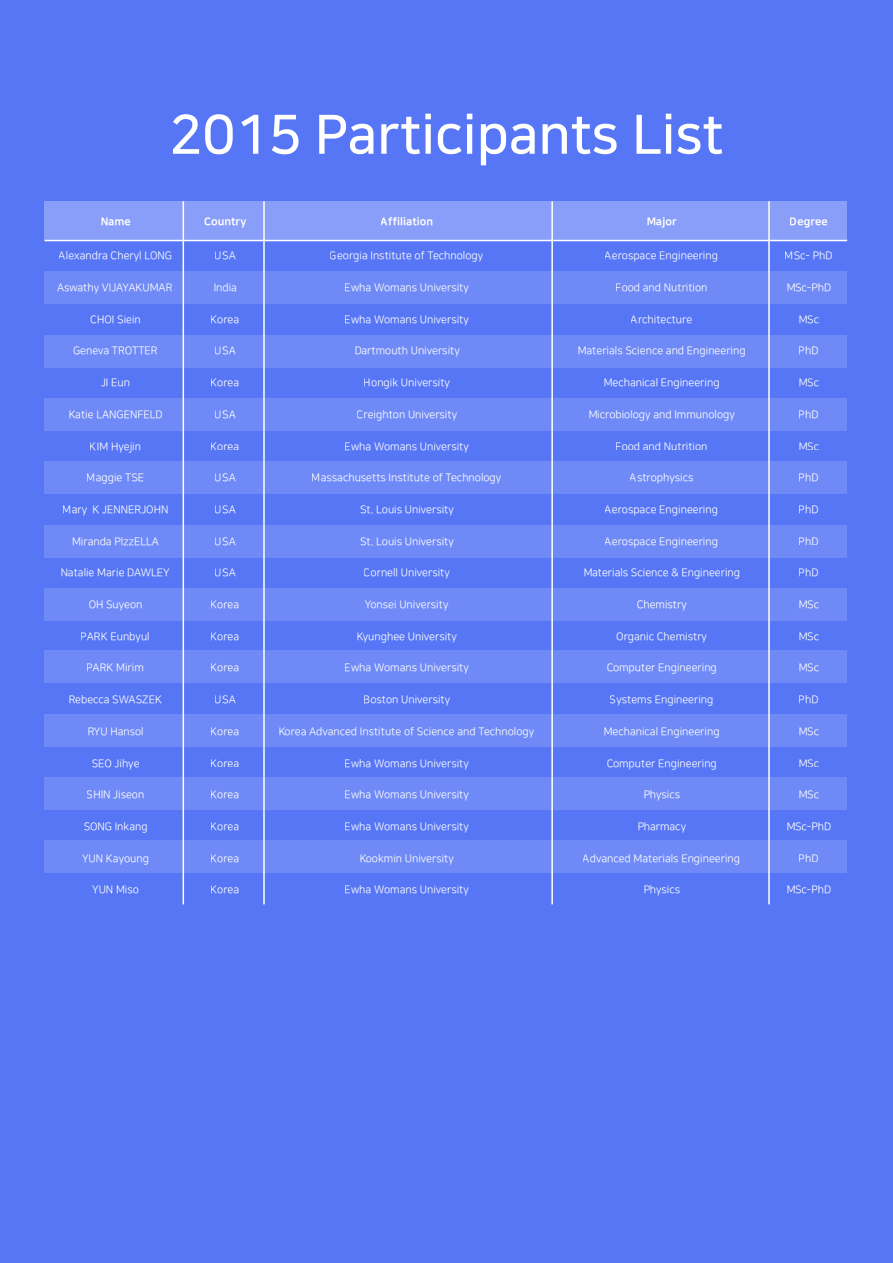
<style>
.page{position:relative;width:893px;height:1263px;background:#5676f6}
.page>*{position:absolute;margin:0;border:0;box-sizing:border-box;transform-origin:0 0}
.t1{font:54px "Nanum Square B";color:#fff}
.t2{font:10.8px "Nanum Square R";color:#fff}
.t3{font:10.8px "Nanum Square EB";color:#fff}
</style>
<div class="page">
<div style="left:45px;top:201px;width:802px;height:39px;background:#889ef8"></div>
<div style="left:45px;top:271px;width:802px;height:33px;background:#6f8af7"></div>
<div style="left:45px;top:335px;width:802px;height:33px;background:#6f8af7"></div>
<div style="left:45px;top:398px;width:802px;height:32px;background:#6f8af7"></div>
<div style="left:45px;top:461px;width:802px;height:33px;background:#6f8af7"></div>
<div style="left:45px;top:525px;width:802px;height:33px;background:#6f8af7"></div>
<div style="left:45px;top:588px;width:802px;height:33px;background:#6f8af7"></div>
<div style="left:45px;top:650px;width:802px;height:33px;background:#6f8af7"></div>
<div style="left:45px;top:715px;width:802px;height:32px;background:#6f8af7"></div>
<div style="left:45px;top:777px;width:802px;height:33px;background:#6f8af7"></div>
<div style="left:45px;top:840px;width:802px;height:33px;background:#6f8af7"></div>
<hr style="left:45px;top:240px;width:802px;height:1px;background:#fff">
<hr style="left:183px;top:201px;width:1px;height:703px;background:#fff">
<hr style="left:263px;top:201px;width:2px;height:703px;background:#fff">
<hr style="left:551px;top:201px;width:2px;height:703px;background:#fff">
<hr style="left:768px;top:201px;width:2px;height:703px;background:#fff">
<h1 class="t1" style="left:169px;top:107px;width:555px">2015 Participants List</h1>
<p class="t3" style="left:100px;top:216px;width:32px">Name</p>
<p class="t3" style="left:204px;top:216px;width:44px">Country</p>
<p class="t3" style="left:381px;top:216px;width:54px">Affiliation</p>
<p class="t3" style="left:646px;top:216px;width:32px">Major</p>
<p class="t3" style="left:790px;top:216px;width:39px">Degree</p>
<p class="t2" style="left:59px;top:250px;width:115px">Alexandra Cheryl LONG</p>
<p class="t2" style="left:57px;top:282px;width:117px">Aswathy VIJAYAKUMAR</p>
<p class="t2" style="left:90px;top:314px;width:52px">CHOI Siein</p>
<p class="t2" style="left:73px;top:345px;width:86px">Geneva TROTTER</p>
<p class="t2" style="left:101px;top:377px;width:31px">JI Eun</p>
<p class="t2" style="left:68px;top:409px;width:96px">Katie LANGENFELD</p>
<p class="t2" style="left:90px;top:441px;width:53px">KIM Hyejin</p>
<p class="t2" style="left:87px;top:472px;width:59px">Maggie TSE</p>
<p class="t2" style="left:63px;top:504px;width:107px">Mary K JENNERJOHN</p>
<p class="t2" style="left:72px;top:536px;width:88px">Miranda PIzzELLA</p>
<p class="t2" style="left:61px;top:567px;width:111px">Natalie Marie DAWLEY</p>
<p class="t2" style="left:89px;top:599px;width:55px">OH Suyeon</p>
<p class="t2" style="left:81px;top:631px;width:70px">PARK Eunbyul</p>
<p class="t2" style="left:87px;top:662px;width:59px">PARK Mirim</p>
<p class="t2" style="left:68px;top:694px;width:95px">Rebecca SWASZEK</p>
<p class="t2" style="left:87px;top:726px;width:58px">RYU Hansol</p>
<p class="t2" style="left:92px;top:757px;width:50px">SEO Jihye</p>
<p class="t2" style="left:87px;top:789px;width:59px">SHIN Jiseon</p>
<p class="t2" style="left:83px;top:821px;width:66px">SONG Inkang</p>
<p class="t2" style="left:82px;top:853px;width:68px">YUN Kayoung</p>
<p class="t2" style="left:92px;top:884px;width:48px">YUN Miso</p>
<p class="t2" style="left:215px;top:250px;width:22px">USA</p>
<p class="t2" style="left:214px;top:282px;width:25px">India</p>
<p class="t2" style="left:211px;top:314px;width:30px">Korea</p>
<p class="t2" style="left:215px;top:345px;width:22px">USA</p>
<p class="t2" style="left:211px;top:377px;width:30px">Korea</p>
<p class="t2" style="left:215px;top:409px;width:22px">USA</p>
<p class="t2" style="left:211px;top:441px;width:30px">Korea</p>
<p class="t2" style="left:215px;top:472px;width:22px">USA</p>
<p class="t2" style="left:215px;top:504px;width:22px">USA</p>
<p class="t2" style="left:215px;top:536px;width:22px">USA</p>
<p class="t2" style="left:215px;top:567px;width:22px">USA</p>
<p class="t2" style="left:211px;top:599px;width:30px">Korea</p>
<p class="t2" style="left:211px;top:631px;width:30px">Korea</p>
<p class="t2" style="left:211px;top:662px;width:30px">Korea</p>
<p class="t2" style="left:215px;top:694px;width:22px">USA</p>
<p class="t2" style="left:211px;top:726px;width:30px">Korea</p>
<p class="t2" style="left:211px;top:757px;width:30px">Korea</p>
<p class="t2" style="left:211px;top:789px;width:30px">Korea</p>
<p class="t2" style="left:211px;top:821px;width:30px">Korea</p>
<p class="t2" style="left:211px;top:853px;width:30px">Korea</p>
<p class="t2" style="left:211px;top:884px;width:30px">Korea</p>
<p class="t2" style="left:330px;top:250px;width:155px">Georgia Institute of Technology</p>
<p class="t2" style="left:345px;top:282px;width:126px">Ewha Womans University</p>
<p class="t2" style="left:345px;top:314px;width:126px">Ewha Womans University</p>
<p class="t2" style="left:354px;top:345px;width:107px">Dartmouth University</p>
<p class="t2" style="left:364px;top:377px;width:88px">Hongik University</p>
<p class="t2" style="left:357px;top:409px;width:102px">Creighton University</p>
<p class="t2" style="left:345px;top:441px;width:126px">Ewha Womans University</p>
<p class="t2" style="left:312px;top:472px;width:191px">Massachusetts Institute of Technology</p>
<p class="t2" style="left:360px;top:504px;width:95px">St. Louis University</p>
<p class="t2" style="left:360px;top:536px;width:95px">St. Louis University</p>
<p class="t2" style="left:364px;top:567px;width:87px">Cornell University</p>
<p class="t2" style="left:365px;top:599px;width:85px">Yonsei University</p>
<p class="t2" style="left:356px;top:631px;width:102px">Kyunghee University</p>
<p class="t2" style="left:345px;top:662px;width:126px">Ewha Womans University</p>
<p class="t2" style="left:364px;top:694px;width:88px">Boston University</p>
<p class="t2" style="left:278px;top:726px;width:257px">Korea Advanced Institute of Science and Technology</p>
<p class="t2" style="left:345px;top:757px;width:126px">Ewha Womans University</p>
<p class="t2" style="left:345px;top:789px;width:126px">Ewha Womans University</p>
<p class="t2" style="left:345px;top:821px;width:126px">Ewha Womans University</p>
<p class="t2" style="left:359px;top:853px;width:96px">Kookmin University</p>
<p class="t2" style="left:345px;top:884px;width:126px">Ewha Womans University</p>
<p class="t2" style="left:605px;top:250px;width:115px">Aerospace Engineering</p>
<p class="t2" style="left:616px;top:282px;width:93px">Food and Nutrition</p>
<p class="t2" style="left:631px;top:314px;width:63px">Architecture</p>
<p class="t2" style="left:578px;top:345px;width:170px">Materials Science and Engineering</p>
<p class="t2" style="left:604px;top:377px;width:117px">Mechanical Engineering</p>
<p class="t2" style="left:588px;top:409px;width:148px">Microbiology and Immunology</p>
<p class="t2" style="left:616px;top:441px;width:93px">Food and Nutrition</p>
<p class="t2" style="left:630px;top:472px;width:65px">Astrophysics</p>
<p class="t2" style="left:605px;top:504px;width:115px">Aerospace Engineering</p>
<p class="t2" style="left:605px;top:536px;width:115px">Aerospace Engineering</p>
<p class="t2" style="left:583px;top:567px;width:158px">Materials Science &amp; Engineering</p>
<p class="t2" style="left:637px;top:599px;width:52px">Chemistry</p>
<p class="t2" style="left:616px;top:631px;width:92px">Organic Chemistry</p>
<p class="t2" style="left:606px;top:662px;width:112px">Computer Engineering</p>
<p class="t2" style="left:610px;top:694px;width:105px">Systems Engineering</p>
<p class="t2" style="left:604px;top:726px;width:117px">Mechanical Engineering</p>
<p class="t2" style="left:606px;top:757px;width:112px">Computer Engineering</p>
<p class="t2" style="left:643px;top:789px;width:38px">Physics</p>
<p class="t2" style="left:637px;top:821px;width:51px">Pharmacy</p>
<p class="t2" style="left:583px;top:853px;width:159px">Advanced Materials Engineering</p>
<p class="t2" style="left:643px;top:884px;width:38px">Physics</p>
<p class="t2" style="left:785px;top:250px;width:49px">MSc- PhD</p>
<p class="t2" style="left:786px;top:282px;width:47px">MSc-PhD</p>
<p class="t2" style="left:798px;top:314px;width:22px">MSc</p>
<p class="t2" style="left:799px;top:345px;width:21px">PhD</p>
<p class="t2" style="left:798px;top:377px;width:22px">MSc</p>
<p class="t2" style="left:799px;top:409px;width:21px">PhD</p>
<p class="t2" style="left:798px;top:441px;width:22px">MSc</p>
<p class="t2" style="left:799px;top:472px;width:21px">PhD</p>
<p class="t2" style="left:799px;top:504px;width:21px">PhD</p>
<p class="t2" style="left:799px;top:536px;width:21px">PhD</p>
<p class="t2" style="left:799px;top:567px;width:21px">PhD</p>
<p class="t2" style="left:798px;top:599px;width:22px">MSc</p>
<p class="t2" style="left:798px;top:631px;width:22px">MSc</p>
<p class="t2" style="left:798px;top:662px;width:22px">MSc</p>
<p class="t2" style="left:799px;top:694px;width:21px">PhD</p>
<p class="t2" style="left:798px;top:726px;width:22px">MSc</p>
<p class="t2" style="left:798px;top:757px;width:22px">MSc</p>
<p class="t2" style="left:798px;top:789px;width:22px">MSc</p>
<p class="t2" style="left:786px;top:821px;width:47px">MSc-PhD</p>
<p class="t2" style="left:799px;top:853px;width:21px">PhD</p>
<p class="t2" style="left:786px;top:884px;width:47px">MSc-PhD</p>
</div>
